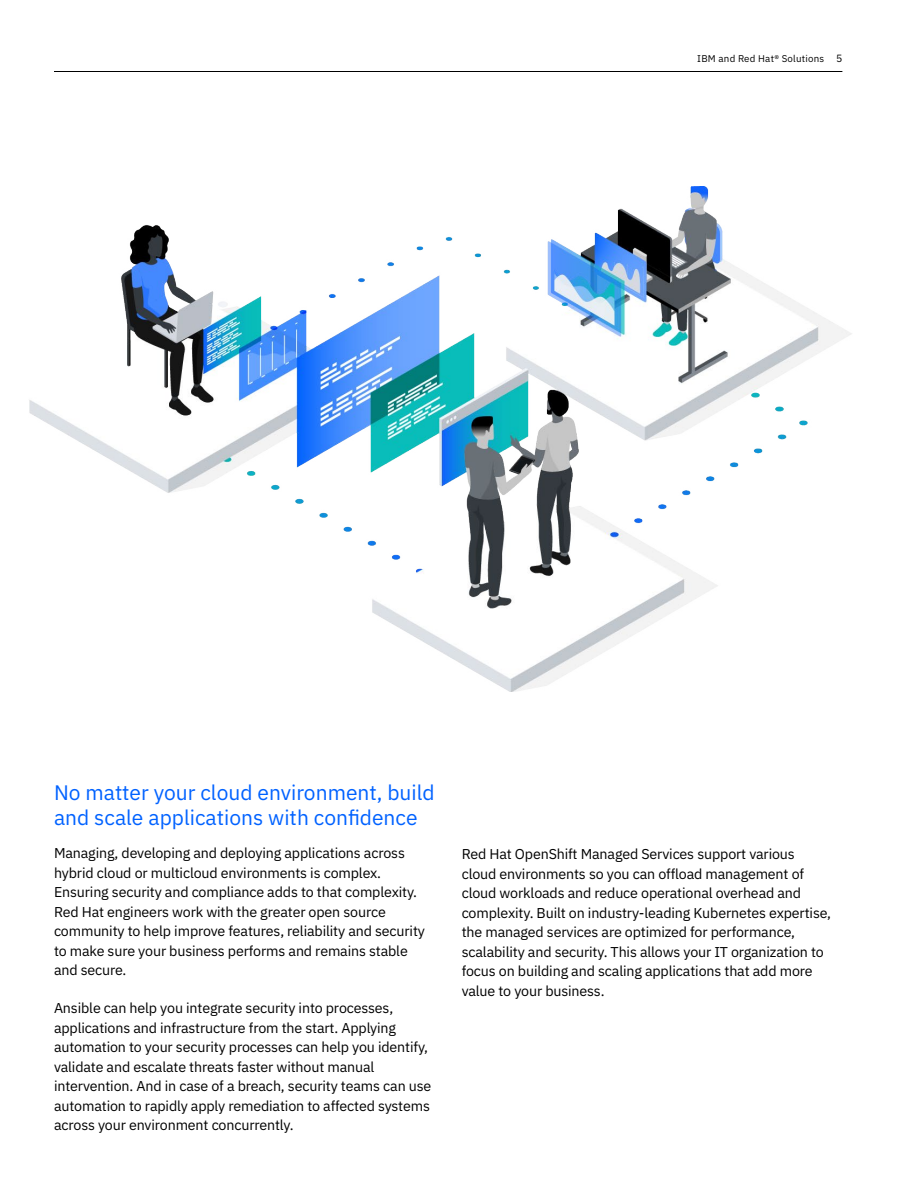
<style>
.page{position:relative;width:918px;height:1188px;background:#fff}
.page>*{position:absolute;margin:0;border:0;box-sizing:border-box;transform-origin:0 0}
.t1{font:21px/25.5px "IBM Plex Sans";color:#0062ff}
.t2{font:14.25px/19.5px "IBM Plex Sans";letter-spacing:-.01em;color:#000}
.t3{font:9.75px "IBM Plex Sans";letter-spacing:.02em;color:#000}
.s1{font-size:10.5px}
</style>
<div class="page">
<hr style="left:54px;top:71px;width:788px;height:1px;background:#000">
<img style="left:29px;top:186px;width:823px;height:506px">
<p class="t3" style="left:697px;top:51px;width:147px">IBM and Red Hat® Solutions <span class="s1">5</span></p>
<h1 class="t1" style="left:54px;top:778px;width:382px">No matter your cloud environment, build and scale applications with confidence</h1>
<p class="t2" style="left:54px;top:842px;width:373px">Managing, developing and deploying applications across hybrid cloud or multicloud environments is complex.<br>Ensuring security and compliance adds to that complexity.<br>Red Hat engineers work with the greater open source community to help improve features, reliability and security to make sure your business performs and remains stable and secure.</p>
<p class="t2" style="left:54px;top:997px;width:379px">Ansible can help you integrate security into processes, applications and infrastructure from the start. Applying automation to your security processes can help you identify, validate and escalate threats faster without manual intervention. And in case of a breach, security teams can use automation to rapidly apply remediation to affected systems across your environment concurrently.</p>
<p class="t2" style="left:462px;top:843px;width:371px">Red Hat OpenShift Managed Services support various cloud environments so you can offload management of cloud workloads and reduce operational overhead and complexity. Built on industry-leading Kubernetes expertise, the managed services are optimized for performance, scalability and security. This allows your IT organization to focus on building and scaling applications that add more value to your business.</p>
</div>
